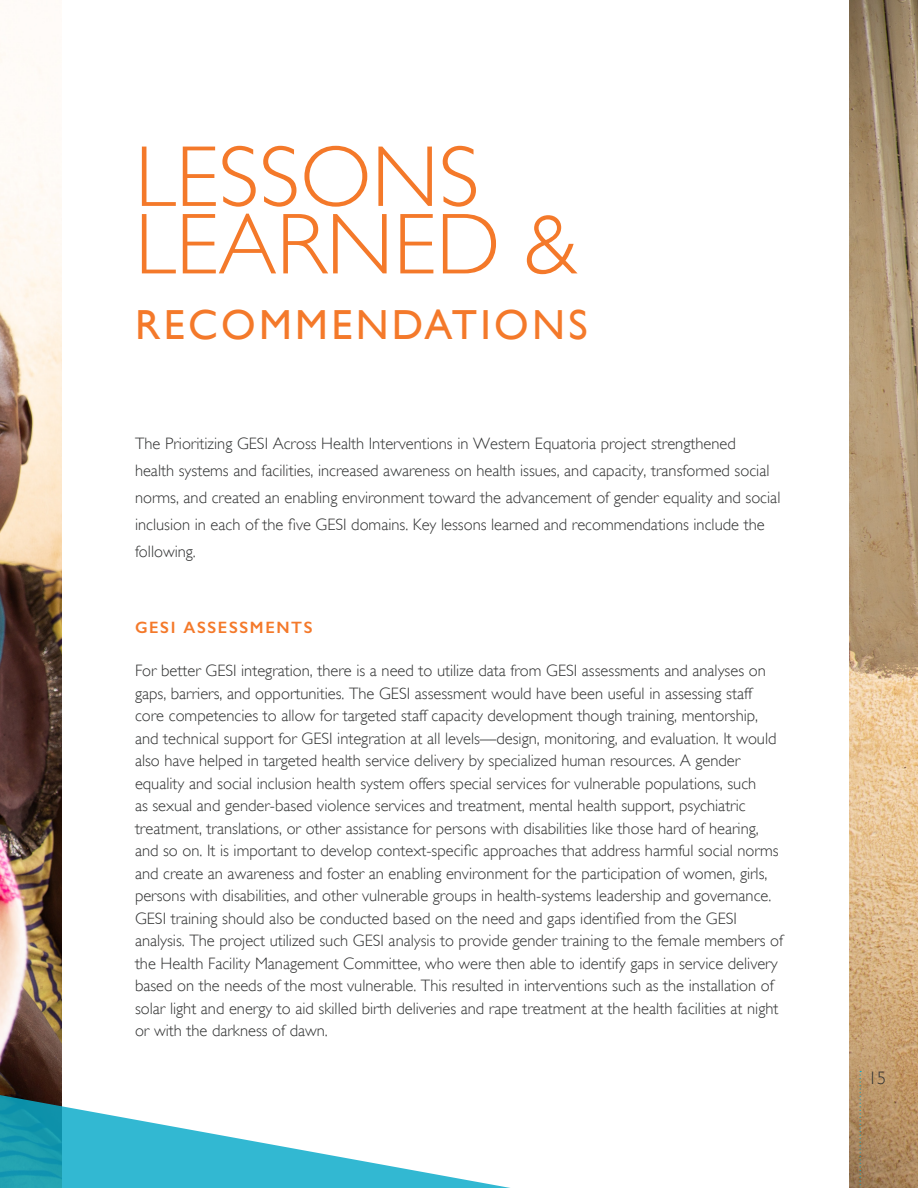
<style>
.page{position:relative;width:918px;height:1188px;background:#fff}
.page>*{position:absolute;margin:0;border:0;box-sizing:border-box;transform-origin:0 0}
.t1{font:300 87px "Gill Sans";color:#f4792a}
.t2{font:42px "Gill Sans";letter-spacing:.08em;color:#f4792a}
.t3{font:300 18px "Gill Sans";color:#313232}
.INTRO_TEXT{font:300 16.5px/22.5px "Gill Sans";color:#313232}
.t4{font:600 16.5px "Gill Sans";letter-spacing:.1em;color:#f4792a}
</style>
<div class="page">
<img style="left:0;top:44px;width:62px;height:882px">
<img style="left:849px;top:0;width:69px;height:1188px">
<svg style="left:0;top:926px;width:510px;height:262px"></svg>
<svg style="left:860px;top:1071px;width:1px;height:117px"></svg>
<h1 class="t1" style="left:135px;top:127px;width:346px">LESSONS</h1>
<h1 class="t1" style="left:135px;top:195px;width:445px">LEARNED &amp;</h1>
<h6 class="t2" style="left:135px;top:301px;width:454px">RECOMMENDATIONS</h6>
<p class="INTRO_TEXT" style="left:135px;top:430px;width:647px;line-height:27px">The Prioritizing GESI Across Health Interventions in Western Equatoria project strengthened<br>health systems and facilities, increased awareness on health issues, and capacity, transformed social norms, and created an enabling environment toward the advancement of gender equality and social inclusion in each of the five GESI domains. Key lessons learned and recommendations include the following.</p>
<h3 class="t4" style="left:135px;top:618px;width:179px">GESI ASSESSMENTS</h3>
<p class="INTRO_TEXT" style="left:135px;top:659px;width:650px">For better GESI integration, there is a need to utilize data from GESI assessments and analyses on gaps, barriers, and opportunities. The GESI assessment would have been useful in assessing staff core competencies to allow for targeted staff capacity development though training, mentorship, and technical support for GESI integration at all levels—design, monitoring, and evaluation. It would also have helped in targeted health service delivery by specialized human resources. A gender equality and social inclusion health system offers special services for vulnerable populations, such<br>as sexual and gender-based violence services and treatment, mental health support, psychiatric treatment, translations, or other assistance for persons with disabilities like those hard of hearing, and so on. It is important to develop context-specific approaches that address harmful social norms and create an awareness and foster an enabling environment for the participation of women, girls, persons with disabilities, and other vulnerable groups in health-systems leadership and governance.<br>GESI training should also be conducted based on the need and gaps identified from the GESI analysis. The project utilized such GESI analysis to provide gender training to the female members of the Health Facility Management Committee, who were then able to identify gaps in service delivery based on the needs of the most vulnerable. This resulted in interventions such as the installation of solar light and energy to aid skilled birth deliveries and rape treatment at the health facilities at night or with the darkness of dawn.</p>
<p class="t3" style="left:868px;top:1067px;width:19px">15</p>
</div>
